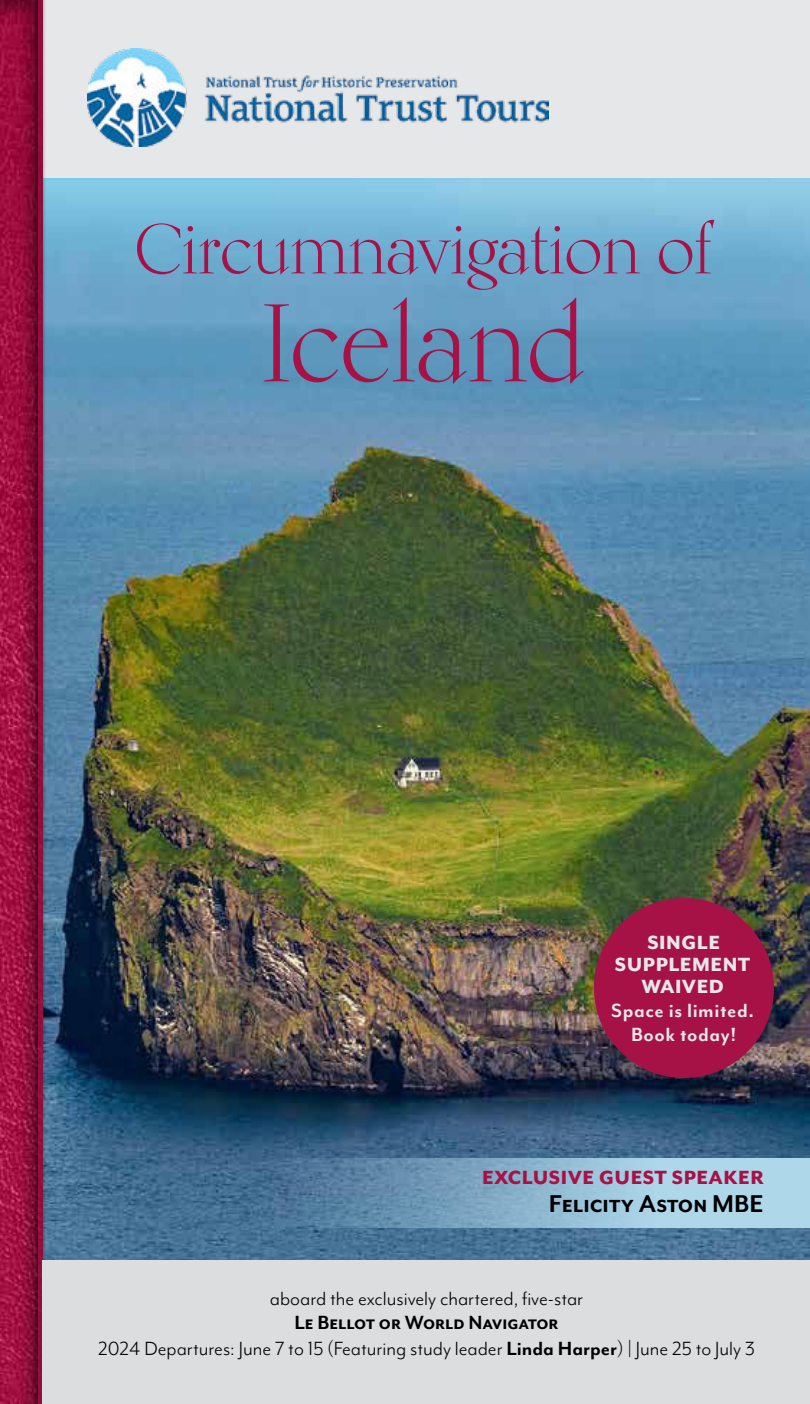
<style>
.page{position:relative;width:810px;height:1404px;background:#fff}
.page>*{position:absolute;margin:0;border:0;box-sizing:border-box;transform-origin:0 0}
.t1{font:110px "Kumlien Pro";color:#a71246}
.t2{font:70px "Kumlien Pro";letter-spacing:-.03em;color:#a71246}
.t3{font:700 28px "Mr Eaves Mod OT";color:#000}
.t4{font:22px/26px "Mr Eaves Mod OT";color:#000;text-align:center}
.t5{font:700 22px/24px "Mr Eaves Mod OT";letter-spacing:.025em;color:#e6e7e8;text-align:center}
.t6{font:800 22px/22px "Mr Eaves Mod OT";letter-spacing:.025em;color:#e6e7e8;text-align:center}
.t7{font:800 22px "Mr Eaves Mod OT";letter-spacing:.025em;color:#a71246}
.s1{font-weight:700}
</style>
<div class="page">
<img style="left:47px;top:177px;width:763px;height:1083px">
<div style="left:1px;top:0;width:809px;height:177px;background:#e6e7e8"></div>
<svg style="left:0;top:0;width:33px;height:1404px;background:#a01141"></svg>
<div style="left:33px;top:0;width:14px;height:1404px;background:#000;opacity:.5"></div>
<hr style="left:38px;top:0;width:4px;height:1404px;background:#910e3c">
<svg style="left:260px;top:1158px;width:550px;height:70px;background:#86afc9"></svg>
<div style="left:42px;top:1260px;width:768px;height:144px;background:#dcddde"></div>
<img style="left:87px;top:48px;width:462px;height:98px">
<div style="left:574px;top:878px;width:220px;height:220px;background:#000;opacity:.19"></div>
<div style="left:594px;top:898px;width:180px;height:180px;background:#a71246;border-radius:50%"></div>
<h2 class="t2" style="left:133px;top:220px;width:581px">Circumnavigation of</h2>
<h1 class="t1" style="left:259px;top:297px;width:329px">Iceland</h1>
<p class="t6" style="left:615px;top:930px;width:137px">SINGLE<br>SUPPLEMENT<br>WAIVED</p>
<p class="t5" style="left:611px;top:999px;width:144px">Space is limited.<br>Book today!</p>
<p class="t7" style="left:482px;top:1164px;width:283px">EXCLUSIVE GUEST SPEAKER</p>
<p class="t3" style="left:549px;top:1192px;width:216px">Felicity Aston MBE</p>
<p class="t4" style="left:270px;top:1287px;width:315px">aboard the exclusively chartered, five-star</p>
<p class="t4" style="left:98px;top:1311px;width:659px"><span class="s1">Le Bellot or World Navigator<br></span>2024 Departures: June 7 to 15 (Featuring study leader <span class="s1">Linda Harper</span>) | June 25 to July 3</p>
</div>
